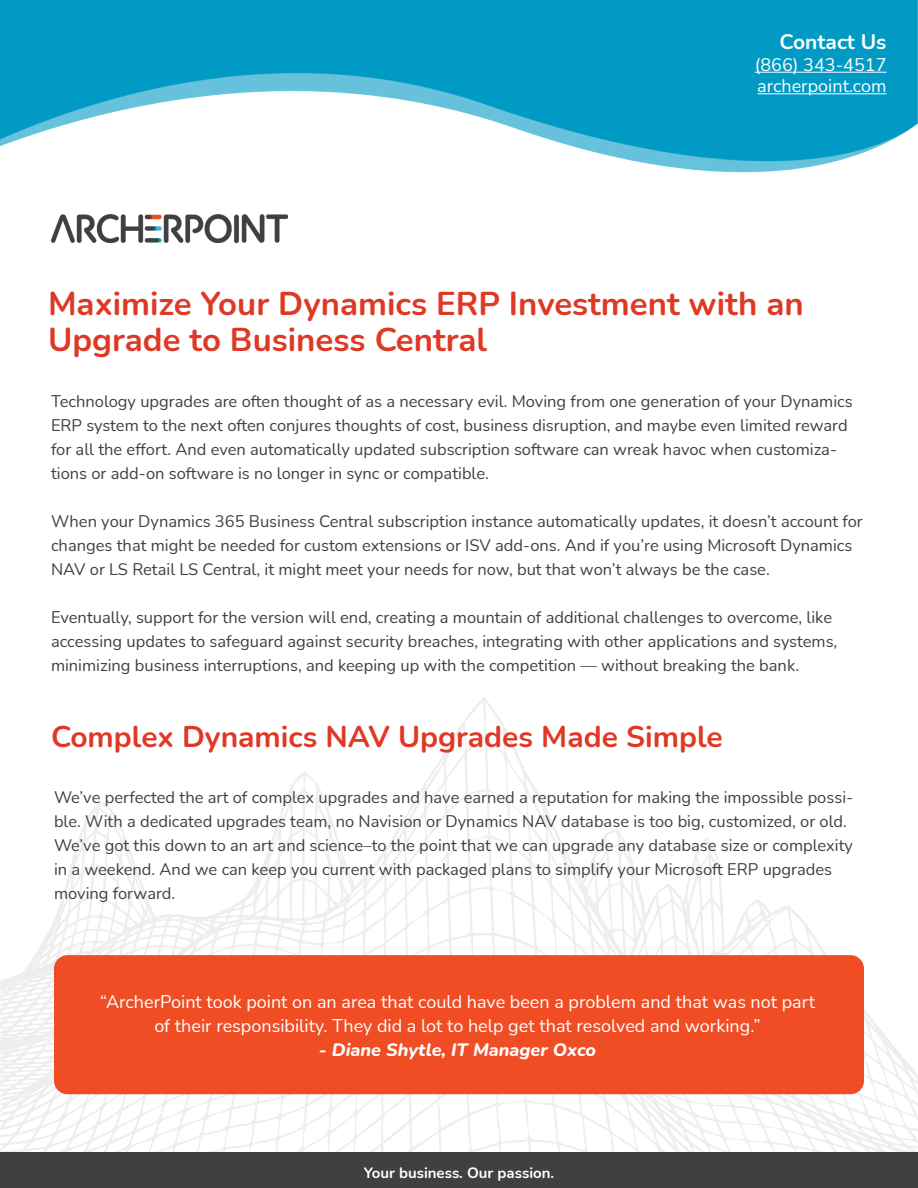
<style>
.page{position:relative;width:918px;height:1188px;background:#fff}
.page>*{position:absolute;margin:0;border:0;box-sizing:border-box;transform-origin:0 0}
.t1{font:700 33px/36px "Nunito";color:#df3925}
.t2{font:700 30px "Nunito";color:#df3925}
.t3{font:700 21px "Nunito";color:#fff}
.t4{font:18px "Nunito";color:#fff}
.t5{font:italic 800 18px "Nunito";color:#fff}
.t6{font:16.5px/24px "Nunito";color:#404041}
.t7{font:700 15px "Nunito";color:#fff}
</style>
<div class="page">
<img style="left:0;top:697px;width:918px;height:456px">
<div style="left:54px;top:955px;width:810px;height:139px;background:#f04d24;border-radius:14px"></div>
<img style="left:0;top:0;width:918px;height:173px">
<img style="left:51px;top:215px;width:236px;height:27px">
<div style="left:0;top:1153px;width:918px;height:35px;background:#404041"></div>
<hr style="left:755px;top:72px;width:131px;height:1px;background:#fff">
<hr style="left:757px;top:93px;width:129px;height:1px;background:#fff">
<p class="t3" style="left:780px;top:27px;width:108px">Contact Us</p>
<p class="t4" style="left:755px;top:52px;width:133px">(866) 343-4517</p>
<p class="t4" style="left:757px;top:73px;width:131px">archerpoint.com</p>
<p class="t1" style="left:48px;top:284px;width:757px">Maximize Your Dynamics ERP Investment with an<br>Upgrade to Business Central</p>
<p class="t6" style="left:51px;top:388px;width:803px">Technology upgrades are often thought of as a necessary evil. Moving from one generation of your Dynamics ERP system to the next often conjures thoughts of cost, business disruption, and maybe even limited reward for all the effort. And even automatically updated subscription software can wreak havoc when customiza&shy;tions or add-on software is no longer in sync or compatible.</p>
<p class="t6" style="left:51px;top:508px;width:813px">When your Dynamics 365 Business Central subscription instance automatically updates, it doesn’t account for changes that might be needed for custom extensions or ISV add-ons. And if you’re using Microsoft Dynamics<br>NAV or LS Retail LS Central, it might meet your needs for now, but that won’t always be the case.</p>
<p class="t6" style="left:51px;top:604px;width:788px">Eventually, support for the version will end, creating a mountain of additional challenges to overcome, like accessing updates to safeguard against security breaches, integrating with other applications and systems, minimizing business interruptions, and keeping up with the competition — without breaking the bank.</p>
<p class="t2" style="left:51px;top:715px;width:673px">Complex Dynamics NAV Upgrades Made Simple</p>
<p class="t6" style="left:54px;top:784px;width:801px">We’ve perfected the art of complex upgrades and have earned a reputation for making the impossible possi&shy;ble. With a dedicated upgrades team, no Navision or Dynamics NAV database is too big, customized, or old.<br>We’ve got this down to an art and science–to the point that we can upgrade any database size or complexity in a weekend. And we can keep you current with packaged plans to simplify your Microsoft ERP upgrades moving forward.</p>
<p class="t4" style="left:100px;top:989px;width:716px">“ArcherPoint took point on an area that could have been a problem and that was not part</p>
<p class="t4" style="left:154px;top:1013px;width:608px">of their responsibility. They did a lot to help get that resolved and working.”</p>
<p class="t5" style="left:319px;top:1037px;width:279px">- Diane Shytle, IT Manager Oxco</p>
<p class="t7" style="left:364px;top:1162px;width:192px">Your business. Our passion.</p>
</div>
